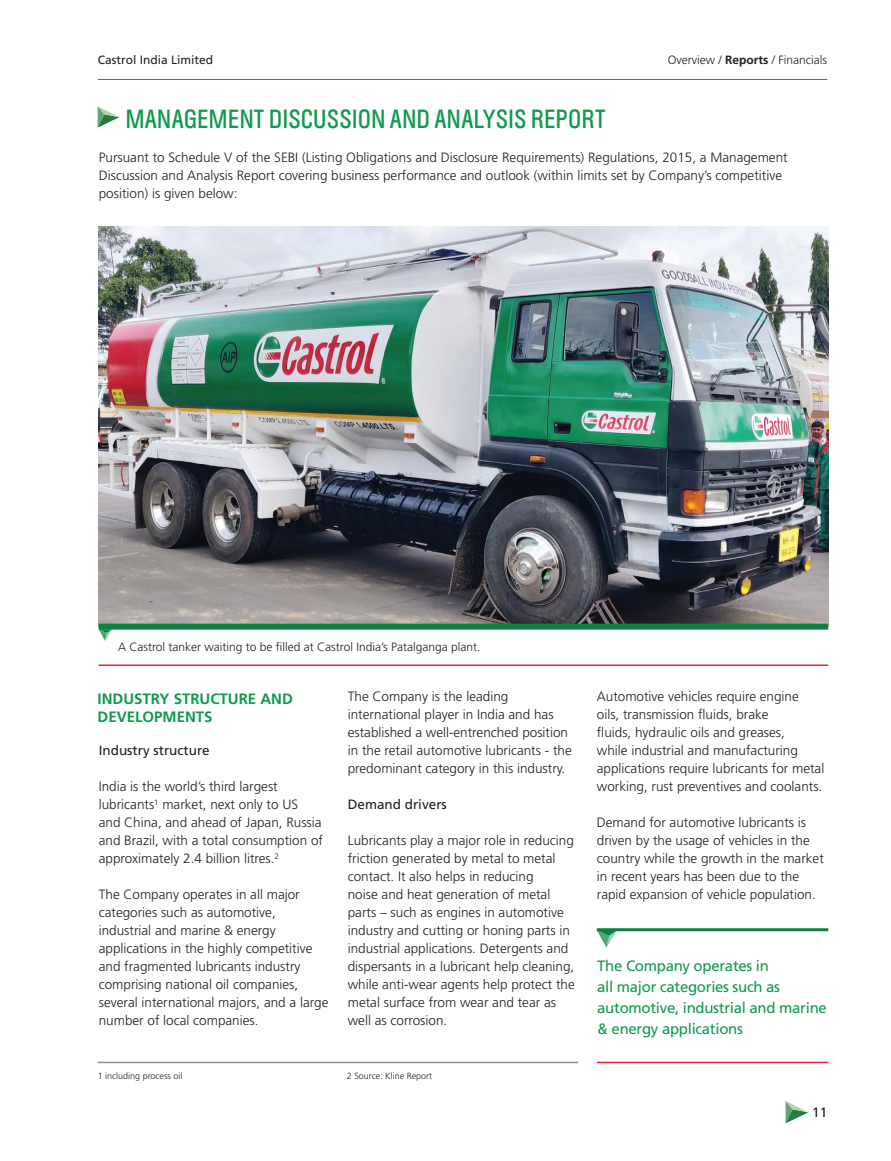
<style>
.page{position:relative;width:891px;height:1161px;background:#fff}
.page>*{position:absolute;margin:0;border:0;box-sizing:border-box;transform-origin:0 0}
.t1{font:24px "Castrol Sans Con";color:#119a4d}
.t2{font:15px/21px "Frutiger LT Std";letter-spacing:-.02em;color:#119a4d}
.t3{font:700 15px/18px "Frutiger LT Std";color:#119a4d}
.t4{font:300 13.5px/18px "Frutiger LT Std";color:#231f20}
.t5{font:13.5px "Frutiger LT Std";color:#231f20}
.t6{font:13.5px "Frutiger LT";color:#231f20}
.t7{font:300 12px "Frutiger LT Std";color:#231f20}
.t8{font:12px "Frutiger LT Std";color:#231f20}
.t9{font:300 9px "Frutiger LT Std";color:#231f20}
.s1{font-weight:700}
</style>
<div class="page">
<hr style="left:98px;top:79px;width:729px;height:1px;background:#119a4d">
<svg style="left:786px;top:1101px;width:22px;height:22px"></svg>
<img style="left:99px;top:226px;width:729px;height:398px">
<svg style="left:98px;top:106px;width:21px;height:22px"></svg>
<hr style="left:597px;top:928px;width:231px;height:3px;background:#0b8040">
<hr style="left:597px;top:1062px;width:231px;height:1px;background:#ee1f2f">
<svg style="left:597px;top:931px;width:20px;height:17px"></svg>
<hr style="left:99px;top:665px;width:729px;height:1px;background:#ee1f2f">
<div style="left:99px;top:624px;width:729px;height:6px;background:#0b8040"></div>
<svg style="left:99px;top:629px;width:13px;height:12px"></svg>
<hr style="left:98px;top:1062px;width:480px;height:1px;background:#8f9092">
<p class="t8" style="left:98px;top:53px;width:117px">Castrol India Limited</p>
<p class="t7" style="left:668px;top:53px;width:161px">Overview / <span class="s1">Reports</span> / Financials</p>
<p class="t1" style="left:125px;top:103px;width:482px">MANAGEMENT DISCUSSION AND ANALYSIS REPORT</p>
<p class="t4" style="left:99px;top:148px;width:690px">Pursuant to Schedule V of the SEBI (Listing Obligations and Disclosure Requirements) Regulations, 2015, a Management<br>Discussion and Analysis Report covering business performance and outlook (within limits set by Company’s competitive position) is given below:</p>
<p class="t7" style="left:118px;top:640px;width:364px">A Castrol tanker waiting to be filled at Castrol India’s Patalganga plant.</p>
<p class="t3" style="left:98px;top:690px;width:197px">INDUSTRY STRUCTURE AND<br>DEVELOPMENTS</p>
<p class="t5" style="left:99px;top:743px;width:113px">Industry structure</p>
<p class="t4" style="left:99px;top:778px;width:226px">India is the world’s third largest lubricants<sup>1</sup> market, next only to US and China, and ahead of Japan, Russia and Brazil, with a total consumption of approximately 2.4 billion litres.<sup>2</sup></p>
<p class="t4" style="left:99px;top:886px;width:231px">The Company operates in all major categories such as automotive, industrial and marine &amp; energy applications in the highly competitive and fragmented lubricants industry comprising national oil companies, several international majors, and a large number of local companies.</p>
<p class="t4" style="left:348px;top:688px;width:226px">The Company is the leading international player in India and has established a well-entrenched position in the retail automotive lubricants - the predominant category in this industry.</p>
<p class="t5" style="left:348px;top:797px;width:101px">Demand drivers</p>
<p class="t4" style="left:348px;top:832px;width:229px">Lubricants play a major role in reducing friction generated by metal to metal contact. It also helps in reducing<br>noise and heat generation of metal parts – such as engines in automotive industry and cutting or honing parts in industrial applications. Detergents and dispersants in a lubricant help cleaning, while anti-wear agents help protect the metal surface from wear and tear as well as corrosion.</p>
<p class="t9" style="left:98px;top:1071px;width:86px">1 including process oil</p>
<p class="t9" style="left:347px;top:1071px;width:87px">2 Source: Kline Report</p>
<p class="t4" style="left:597px;top:688px;width:229px">Automotive vehicles require engine oils, transmission fluids, brake<br>fluids, hydraulic oils and greases,<br>while industrial and manufacturing applications require lubricants for metal working, rust preventives and coolants.</p>
<p class="t4" style="left:597px;top:814px;width:229px">Demand for automotive lubricants is driven by the usage of vehicles in the country while the growth in the market in recent years has been due to the rapid expansion of vehicle population.</p>
<p class="t2" style="left:597px;top:955px;width:231px">The Company operates in<br>all major categories such as automotive, industrial and marine &amp; energy applications</p>
<p class="t6" style="left:812px;top:1105px;width:17px">11</p>
</div>
